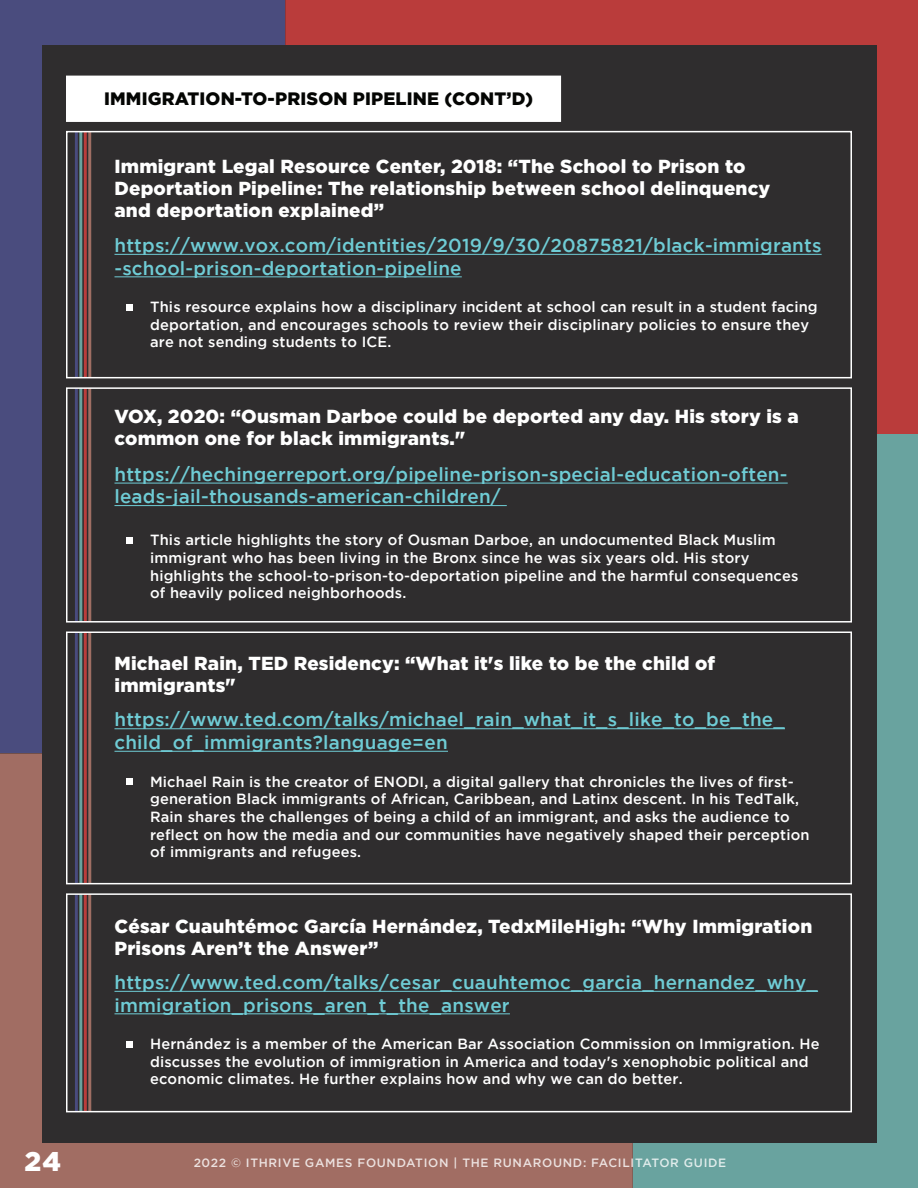
<style>
.page{position:relative;width:918px;height:1188px;background:#fff}
.page>*{position:absolute;margin:0;border:0;box-sizing:border-box;transform-origin:0 0}
.t1{font:900 27px "Gotham";color:#fff}
.t2{font:500 18.9px/22.5px "Gotham";letter-spacing:.01em;color:#6fccd5}
.t3{font:900 18.9px/22px "Gotham";letter-spacing:.01em;color:#fff}
.t4{font:900 18px "Gotham";letter-spacing:.01em;color:#040503}
.t5{font:500 14.7px/17.7px "Gotham";letter-spacing:.01em;color:#fff}
.t6{font:500 12px "Gotham";letter-spacing:.055em;color:#fff}
</style>
<div class="page">
<div style="left:0;top:0;width:285px;height:753px;background:#4a4c7e"></div>
<div style="left:285px;top:0;width:633px;height:435px;background:#ba3c3b"></div>
<div style="left:633px;top:435px;width:285px;height:753px;background:#69a39f"></div>
<div style="left:0;top:753px;width:633px;height:435px;background:#a16d63"></div>
<div style="left:42px;top:45px;width:834px;height:1098px;background:#2f2d2e"></div>
<div style="left:66px;top:76px;width:495px;height:46px;background:#fff;border:2px solid #fff"></div>
<hr style="left:114px;top:254px;width:708px;height:1px;background:#6fccd5">
<hr style="left:114px;top:277px;width:348px;height:1px;background:#6fccd5">
<div style="left:126px;top:304px;width:7px;height:7px;background:#fff"></div>
<hr style="left:84px;top:132px;width:3px;height:245px;background:#ba3d3c">
<hr style="left:79px;top:132px;width:3px;height:245px;background:#69a29e">
<hr style="left:75px;top:132px;width:3px;height:245px;background:#494b7e">
<hr style="left:88px;top:132px;width:3px;height:245px;background:#9f6e63">
<div style="left:66px;top:131px;width:786px;height:247px;border:2px solid #fff"></div>
<hr style="left:84px;top:388px;width:3px;height:234px;background:#ba3d3c">
<hr style="left:79px;top:388px;width:3px;height:234px;background:#69a29e">
<hr style="left:75px;top:388px;width:3px;height:234px;background:#494b7e">
<hr style="left:88px;top:388px;width:3px;height:234px;background:#9f6e63">
<div style="left:66px;top:387px;width:786px;height:236px;border:2px solid #fff"></div>
<hr style="left:114px;top:483px;width:674px;height:1px;background:#6fccd5">
<hr style="left:114px;top:505px;width:393px;height:1px;background:#6fccd5">
<div style="left:126px;top:537px;width:7px;height:7px;background:#fff"></div>
<hr style="left:84px;top:632px;width:3px;height:252px;background:#ba3d3c">
<hr style="left:79px;top:632px;width:3px;height:252px;background:#69a29e">
<hr style="left:75px;top:632px;width:3px;height:252px;background:#494b7e">
<hr style="left:88px;top:632px;width:3px;height:252px;background:#9f6e63">
<hr style="left:114px;top:729px;width:671px;height:1px;background:#6fccd5">
<hr style="left:114px;top:751px;width:334px;height:1px;background:#6fccd5">
<div style="left:126px;top:779px;width:7px;height:6px;background:#fff"></div>
<div style="left:66px;top:632px;width:786px;height:252px;border:2px solid #fff"></div>
<hr style="left:114px;top:991px;width:704px;height:1px;background:#6fccd5">
<hr style="left:114px;top:1014px;width:396px;height:1px;background:#6fccd5">
<div style="left:126px;top:1041px;width:7px;height:7px;background:#fff"></div>
<hr style="left:84px;top:894px;width:3px;height:218px;background:#ba3d3c">
<hr style="left:79px;top:894px;width:3px;height:218px;background:#69a29e">
<hr style="left:75px;top:894px;width:3px;height:218px;background:#494b7e">
<hr style="left:88px;top:894px;width:3px;height:218px;background:#9f6e63">
<div style="left:66px;top:893px;width:786px;height:219px;border:2px solid #fff"></div>
<p class="t4" style="left:104px;top:88px;width:430px">IMMIGRATION-TO-PRISON PIPELINE (CONT’D)</p>
<p class="t3" style="left:114px;top:155px;width:657px">Immigrant Legal Resource Center, 2018: “The School to Prison to<br>Deportation Pipeline: The relationship between school delinquency and deportation explained”</p>
<p class="t2" style="left:114px;top:234px;width:708px">https://www.vox.com/identities/2019/9/30/20875821/black-immigrants -school-prison-deportation-pipeline</p>
<p class="t5" style="left:150px;top:298px;width:669px">This resource explains how a disciplinary incident at school can result in a student facing deportation, and encourages schools to review their disciplinary policies to ensure they are not sending students to ICE.</p>
<p class="t3" style="left:114px;top:405px;width:686px">VOX, 2020: “Ousman Darboe could be deported any day. His story is a common one for black immigrants."</p>
<p class="t2" style="left:114px;top:462px;width:675px">https://hechingerreport.org/pipeline-prison-special-education-often&shy;leads-jail-thousands-american-children/</p>
<p class="t5" style="left:150px;top:531px;width:650px">This article highlights the story of Ousman Darboe, an undocumented Black Muslim immigrant who has been living in the Bronx since he was six years old. His story highlights the school-to-prison-to-deportation pipeline and the harmful consequences of heavily policed neighborhoods.</p>
<p class="t3" style="left:114px;top:652px;width:602px">Michael Rain, TED Residency: “What it's like to be the child of immigrants"</p>
<p class="t2" style="left:114px;top:708px;width:672px">https://www.ted.com/talks/michael_rain_what_it_s_like_to_be_the_ child_of_immigrants?language=en</p>
<p class="t5" style="left:150px;top:772px;width:661px">Michael Rain is the creator of ENODI, a digital gallery that chronicles the lives of first&shy;generation Black immigrants of African, Caribbean, and Latinx descent. In his TedTalk, Rain shares the challenges of being a child of an immigrant, and asks the audience to reflect on how the media and our communities have negatively shaped their perception of immigrants and refugees.</p>
<p class="t3" style="left:114px;top:914px;width:699px">César Cuauhtémoc García Hernández, TedxMileHigh: “Why Immigration<br>Prisons Aren’t the Answer”</p>
<p class="t2" style="left:114px;top:971px;width:705px">https://www.ted.com/talks/cesar_cuauhtemoc_garcia_hernandez_why_ immigration_prisons_aren_t_the_answer</p>
<p class="t5" style="left:150px;top:1035px;width:671px">Hernández is a member of the American Bar Association Commission on Immigration. He discusses the evolution of immigration in America and today's xenophobic political and economic climates. He further explains how and why we can do better.</p>
<h1 class="t1" style="left:24px;top:1145px;width:38px">24</h1>
<p class="t6" style="left:193px;top:1156px;width:534px">2022 © ITHRIVE GAMES FOUNDATION | THE RUNAROUND: FACILITATOR GUIDE</p>
</div>
